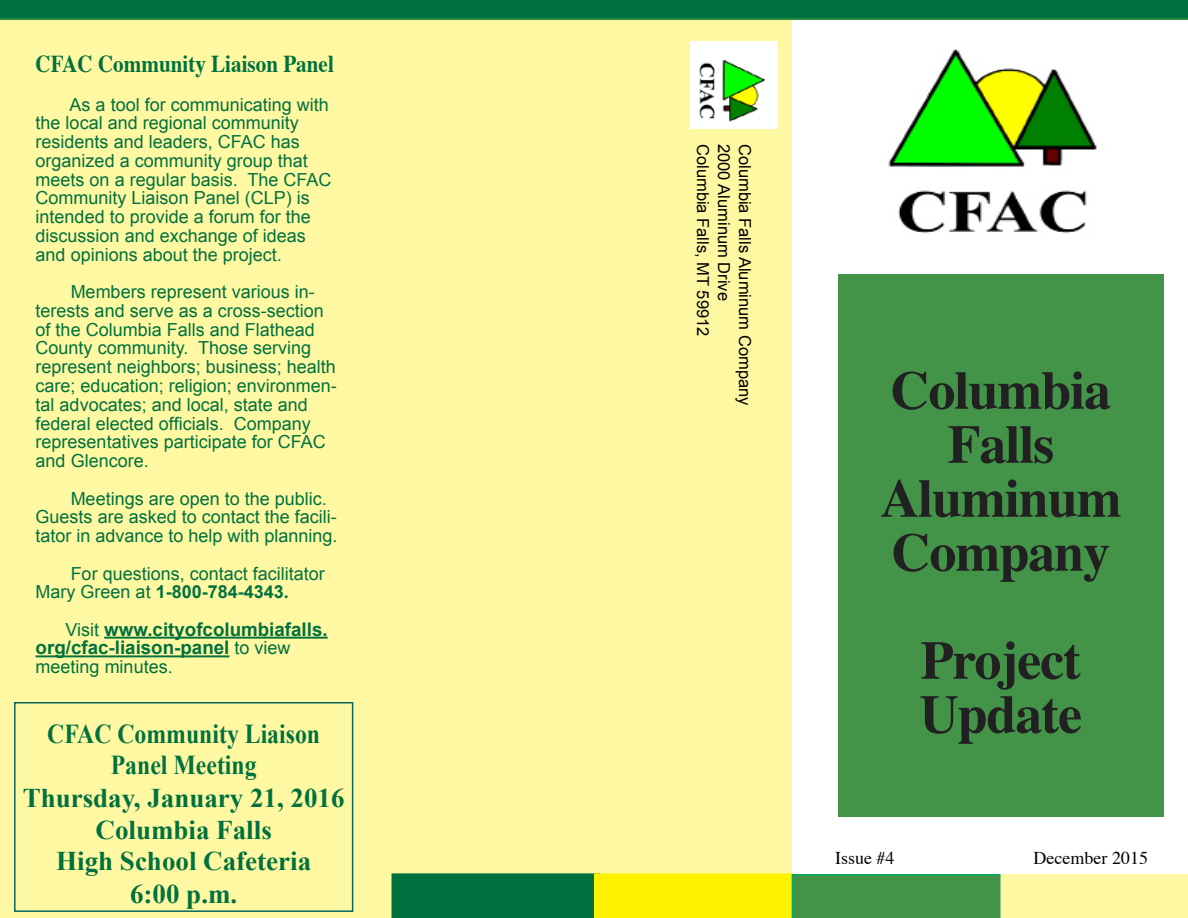
<style>
.page{position:relative;width:1188px;height:918px;background:#fff}
.page>*{position:absolute;margin:0;border:0;box-sizing:border-box;transform-origin:0 0}
.t1{font:700 54px/54px "Times";letter-spacing:-.02em;color:#222121;text-align:center}
.t2{font:700 27.3px/31.5px "Times New Roman";color:#00713f;text-align:center;scale:.87 1}
.t3{font:700 27px/32px "Times New Roman";color:#00713f;text-align:center}
.t4{font:700 24.3px "Times";color:#00713f;scale:.87 1}
.t5{font:700 18.75px/18.8px "Arial";color:#00713f}
.t6{font:18px/18.8px "Arial";color:#00713f}
.t7{font:18px "Times";color:#000}
.t8{font:16.5px "Arial";color:#000}
.s1{font-weight:700}
.s2{font-weight:400;font-size:18px}
</style>
<div class="page">
<div style="left:0;top:0;width:792px;height:918px;background:#fff8a3"></div>
<div style="left:838px;top:274px;width:326px;height:542px;background:#439349"></div>
<div style="left:14px;top:702px;width:339px;height:210px;border:2px solid #06675e"></div>
<svg style="left:392px;top:873px;width:796px;height:45px;background:#8cba4c"></svg>
<img style="left:888px;top:49px;width:209px;height:185px">
<hr style="left:104px;top:637px;width:224px;height:2px;background:#00713f">
<hr style="left:36px;top:655px;width:193px;height:2px;background:#00713f">
<img style="left:691px;top:42px;width:87px;height:86px">
<svg style="left:0;top:0;width:1188px;height:20px;background:#04733f"></svg>
<h3 class="t4" style="left:36px;top:41px;width:344px">CFAC Community Liaison Panel</h3>
<p class="t6" style="left:36px;top:95px;width:297px;text-indent:34px">As a tool for communicating with the local and regional community residents and leaders, CFAC has organized a community group that meets on a regular basis. The CFAC<br>Community Liaison Panel (CLP) is intended to provide a forum for the discussion and exchange of ideas and opinions about the project.</p>
<p class="t6" style="left:36px;top:283px;width:303px;text-indent:35px">Members represent various in&shy;terests and serve as a cross-section of the Columbia Falls and Flathead County community. Those serving represent neighbors; business; health care; education; religion; environmen&shy;tal advocates; and local, state and federal elected officials. Company representatives participate for CFAC and Glencore.</p>
<p class="t6" style="left:36px;top:489px;width:303px;text-indent:35px">Meetings are open to the public.<br>Guests are asked to contact the facili&shy;tator in advance to help with planning.</p>
<p class="t6" style="left:36px;top:564px;width:291px;text-indent:35px">For questions, contact facilitator<br>Mary Green at <span class="s1">1-800-784-4343.</span></p>
<p class="t5" style="left:36px;top:620px;width:294px;text-indent:30px"><span class="s2">Visit</span> www.cityofcolumbiafalls. org/cfac-liaison-panel <span class="s2">to view</span></p>
<p class="t6" style="left:36px;top:658px;width:139px">meeting minutes.</p>
<h2 class="t2" style="left:47px;top:717px;width:315px">CFAC Community Liaison<br>Panel Meeting</h2>
<h3 class="t3" style="left:23px;top:781px;width:323px">Thursday, January 21, 2016<br>Columbia Falls<br>High School Cafeteria<br>6:00 p.m.</h3>
<p class="t8" style="left:714px;top:144px;width:194px;rotate:90deg">Columbia Falls, MT 59912</p>
<p class="t8" style="left:735px;top:144px;width:158px;rotate:90deg">2000 Aluminum Drive</p>
<p class="t8" style="left:756px;top:144px;width:263px;rotate:90deg">Columbia Falls Aluminum Company</p>
<h1 class="t1" style="left:880px;top:358px;width:243px">Columbia<br>Falls<br>Aluminum<br>Company</h1>
<h1 class="t1" style="left:920px;top:628px;width:164px;text-align:left">Project<br>Update</h1>
<p class="t7" style="left:835px;top:841px;width:61px">Issue #4</p>
<p class="t7" style="left:1034px;top:841px;width:116px">December 2015</p>
</div>
